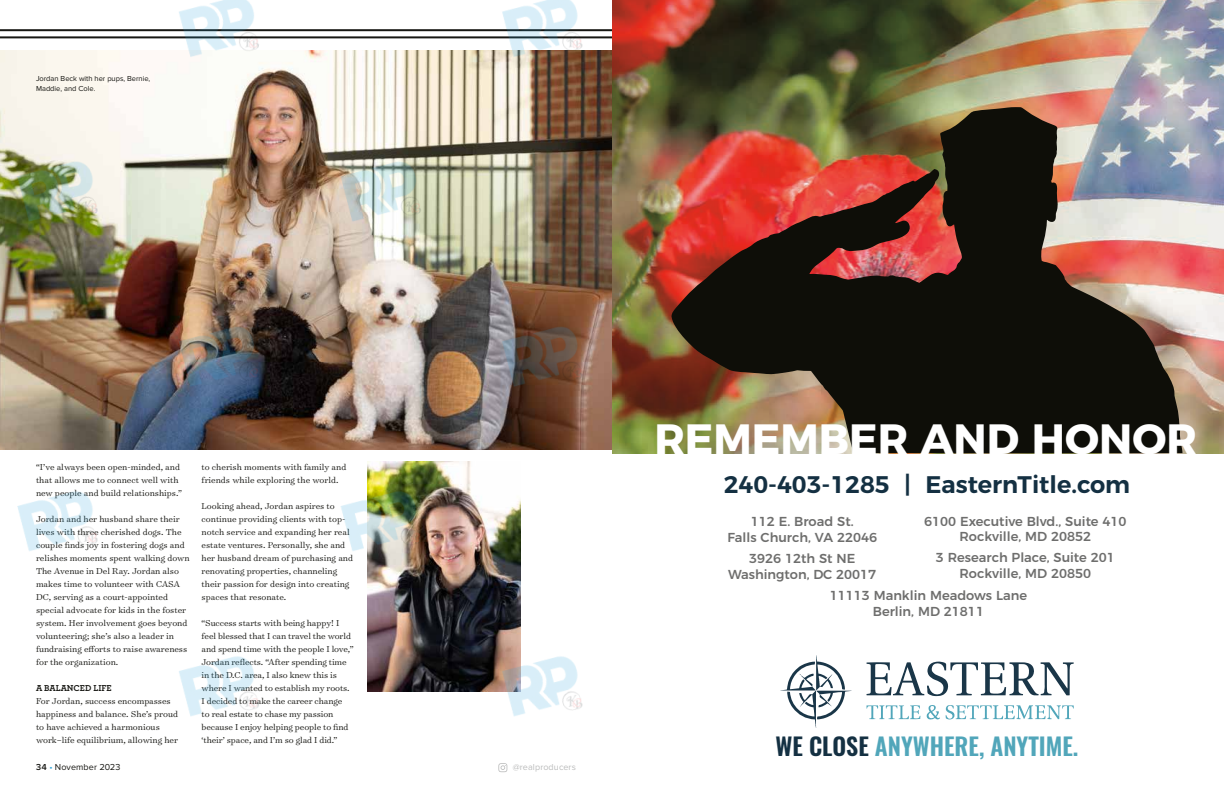
<style>
.page{position:relative;width:1224px;height:792px;background:#fff}
.page>*{position:absolute;margin:0;border:0;box-sizing:border-box;transform-origin:0 0}
.t1{font:700 42.3px "Montserrat";color:#fff}
.t2{font:600 24px "Montserrat";color:#143042}
.t3{font:600 24px "Oswald";color:#51a6ba}
.t4{font:500 13px/15.6px "Montserrat";color:#6e6e6d;text-align:center}
.t5{font:300 9.8px/13px "Surveyor Text";color:#171713}
.t6{font:9px "Proxima Nova";letter-spacing:.005em;color:#171713}
.t7{font:9px "Proxima Nova";letter-spacing:.01em;color:#bbbcbc}
.t8{font:700 9px "Archer Pro";color:#171713}
.t9{font:7.5px/10px "Proxima Nova";color:#171713}
.s1{font-weight:600}
.s2{color:#31a5d9}
.s3{color:#143042}
</style>
<div class="page">
<img style="left:623px;top:0;width:601px;height:453px">
<svg style="left:927px;top:705px;width:147px;height:15px"></svg>
<svg style="left:866px;top:705px;width:54px;height:14px"></svg>
<svg style="left:780px;top:655px;width:72px;height:73px"></svg>
<svg style="left:866px;top:662px;width:208px;height:34px"></svg>
<img style="left:671px;top:107px;width:511px;height:346px">
<img style="left:0;top:0;width:623px;height:773px">
<p class="t9" style="left:36px;top:74px;width:116px">Jordan Beck with her pups, Bernie,<br>Maddie, and Cole.</p>
<p class="t5" style="left:36px;top:460px;width:147px">“I’ve always been open-minded, and that allows me to connect well with new people and build relationships.”</p>
<p class="t5" style="left:36px;top:512px;width:155px">Jordan and her husband share their lives with three cherished dogs. The couple finds joy in fostering dogs and relishes moments spent walking down The Avenue in Del Ray. Jordan also makes time to volunteer with CASA DC, serving as a court-appointed special advocate for kids in the foster system. Her involvement goes beyond volunteering; she’s also a leader in fundraising efforts to raise awareness for the organization.</p>
<p class="t8" style="left:36px;top:681px;width:77px">A BALANCED LIFE</p>
<p class="t5" style="left:36px;top:694px;width:144px">For Jordan, success encompasses happiness and balance. She’s proud to have achieved a harmonious work–life equilibrium, allowing her</p>
<p class="t5" style="left:202px;top:460px;width:146px">to cherish moments with family and friends while exploring the world.</p>
<p class="t5" style="left:202px;top:499px;width:153px">Looking ahead, Jordan aspires to continue providing clients with top&shy;notch service and expanding her real estate ventures. Personally, she and her husband dream of purchasing and renovating properties, channeling their passion for design into creating spaces that resonate.</p>
<p class="t5" style="left:202px;top:616px;width:154px">“Success starts with being happy! I feel blessed that I can travel the world and spend time with the people I love,” Jordan reflects. “After spending time in the D.C. area, I also knew this is where I wanted to establish my roots.<br>I decided to make the career change<br>to real estate to chase my passion because I enjoy helping people to find ‘their’ space, and I’m so glad I did.”</p>
<p class="t6" style="left:36px;top:762px;width:86px"><span class="s1">34</span> <span class="s2">•</span> November 2023</p>
<p class="t7" style="left:513px;top:762px;width:65px">@realproducers</p>
<h1 class="t1" style="left:654px;top:404px;width:544px">REMEMBER AND HONOR</h1>
<h2 class="t2" style="left:724px;top:465px;width:408px">240-403-1285 | EasternTitle.com</h2>
<h3 class="t4" style="left:924px;top:512px;width:204px">6100 Executive Blvd., Suite 410<br>Rockville, MD 20852</h3>
<h3 class="t4" style="left:936px;top:549px;width:181px">3 Research Place, Suite 201<br>Rockville, MD 20850</h3>
<h3 class="t4" style="left:727px;top:513px;width:151px">112 E. Broad St.<br>Falls Church, VA 22046</h3>
<h3 class="t4" style="left:728px;top:550px;width:150px">3926 12th St NE<br>Washington, DC 20017</h3>
<h3 class="t4" style="left:830px;top:587px;width:199px">11113 Manklin Meadows Lane<br>Berlin, MD 21811</h3>
<h2 class="t3" style="left:776px;top:730px;width:304px"><span class="s3">WE CLOSE</span> ANYWHERE, ANYTIME.</h2>
</div>
